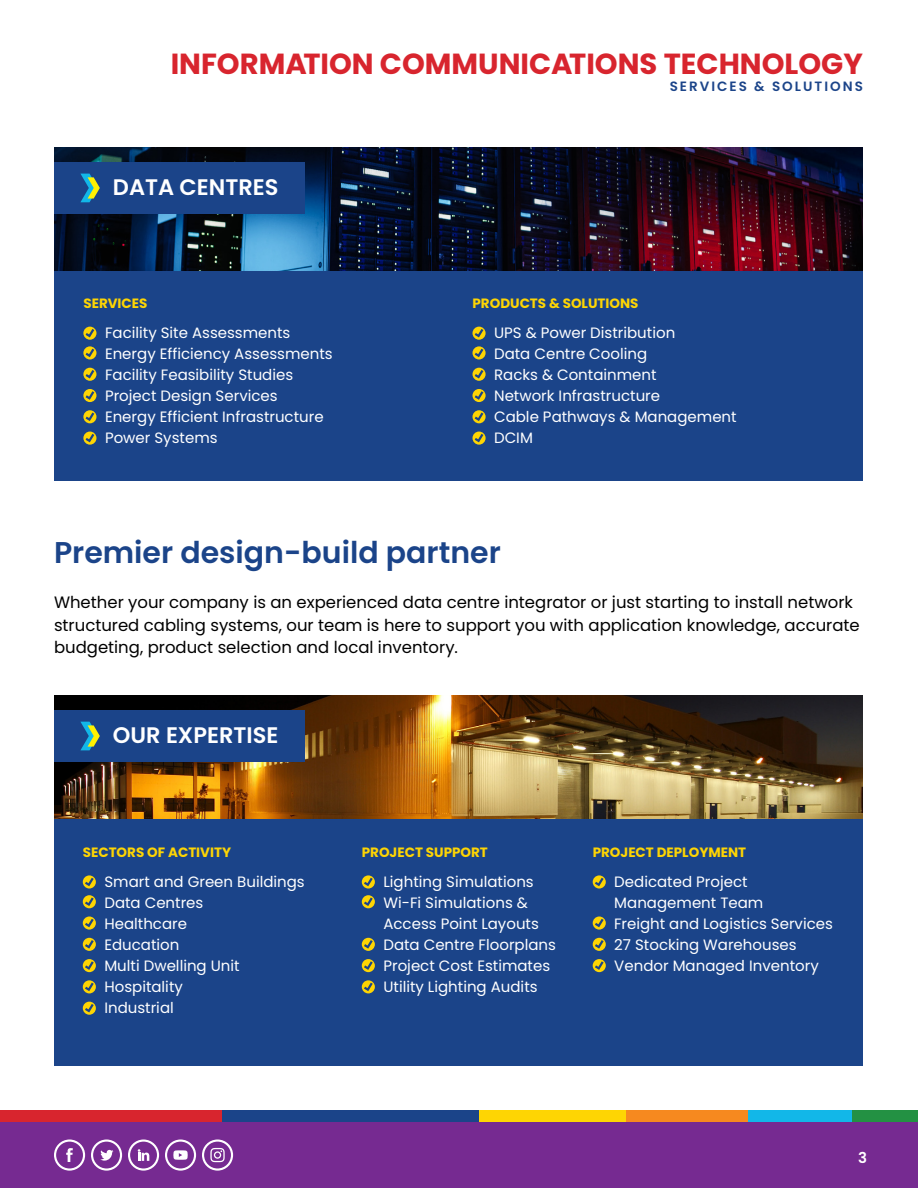
<style>
.page{position:relative;width:918px;height:1188px;background:#fff}
.page>*{position:absolute;margin:0;border:0;box-sizing:border-box;transform-origin:0 0}
.t1{font:600 30px "Poppins";color:#1b4489}
.t2{font:700 29.1px "Poppins";color:#d8252e}
.t3{font:600 22.5px "Poppins";color:#fff}
.t4{font:16.5px/22.5px "Poppins";color:#000}
.t5{font:15px "Poppins";color:#fff}
.t6{font:600 15px "Poppins";color:#fff}
.t7{font:700 13.5px "Poppins";color:#fed503}
.t8{font:600 13.5px "Poppins";letter-spacing:.15em;color:#1b4489}
</style>
<div class="page">
<div style="left:0;top:1122px;width:918px;height:66px;background:#762a91"></div>
<svg style="left:54px;top:1140px;width:31px;height:31px"></svg>
<svg style="left:91px;top:1140px;width:31px;height:31px"></svg>
<svg style="left:128px;top:1140px;width:31px;height:31px"></svg>
<svg style="left:165px;top:1140px;width:31px;height:31px"></svg>
<svg style="left:202px;top:1140px;width:31px;height:31px"></svg>
<div style="left:0;top:1110px;width:226px;height:12px;background:#d8252e"></div>
<div style="left:478px;top:1110px;width:148px;height:12px;background:#fed503"></div>
<div style="left:748px;top:1110px;width:104px;height:12px;background:#12b7e8"></div>
<div style="left:852px;top:1110px;width:66px;height:12px;background:#239143"></div>
<div style="left:626px;top:1110px;width:122px;height:12px;background:#f6891f"></div>
<div style="left:222px;top:1110px;width:256px;height:12px;background:#1b4489"></div>
<div style="left:54px;top:271px;width:809px;height:210px;background:#1b4489"></div>
<img style="left:54px;top:147px;width:809px;height:124px">
<img style="left:54px;top:695px;width:809px;height:124px">
<svg style="left:83px;top:327px;width:13px;height:13px"></svg>
<svg style="left:473px;top:327px;width:13px;height:13px"></svg>
<svg style="left:83px;top:346px;width:13px;height:14px"></svg>
<svg style="left:83px;top:389px;width:13px;height:13px"></svg>
<svg style="left:473px;top:346px;width:13px;height:14px"></svg>
<svg style="left:83px;top:368px;width:13px;height:13px"></svg>
<svg style="left:83px;top:410px;width:13px;height:13px"></svg>
<svg style="left:473px;top:368px;width:13px;height:13px"></svg>
<svg style="left:83px;top:432px;width:13px;height:13px"></svg>
<svg style="left:473px;top:389px;width:13px;height:13px"></svg>
<svg style="left:473px;top:410px;width:13px;height:13px"></svg>
<svg style="left:473px;top:432px;width:13px;height:13px"></svg>
<div style="left:54px;top:819px;width:809px;height:246px;background:#1b4489"></div>
<svg style="left:83px;top:875px;width:13px;height:14px"></svg>
<svg style="left:83px;top:895px;width:13px;height:13px"></svg>
<svg style="left:83px;top:917px;width:13px;height:13px"></svg>
<svg style="left:83px;top:938px;width:13px;height:13px"></svg>
<svg style="left:83px;top:959px;width:13px;height:13px"></svg>
<svg style="left:83px;top:980px;width:13px;height:13px"></svg>
<svg style="left:83px;top:1002px;width:13px;height:13px"></svg>
<svg style="left:362px;top:875px;width:13px;height:14px"></svg>
<svg style="left:362px;top:895px;width:13px;height:13px"></svg>
<svg style="left:362px;top:959px;width:13px;height:13px"></svg>
<svg style="left:362px;top:938px;width:13px;height:13px"></svg>
<svg style="left:362px;top:980px;width:13px;height:13px"></svg>
<svg style="left:593px;top:875px;width:13px;height:14px"></svg>
<svg style="left:593px;top:917px;width:13px;height:13px"></svg>
<svg style="left:593px;top:938px;width:13px;height:13px"></svg>
<svg style="left:593px;top:959px;width:13px;height:13px"></svg>
<div style="left:54px;top:162px;width:251px;height:52px;background:#1b4489"></div>
<svg style="left:80px;top:174px;width:20px;height:28px"></svg>
<div style="left:54px;top:710px;width:251px;height:52px;background:#1b4489"></div>
<svg style="left:80px;top:722px;width:20px;height:28px"></svg>
<h2 class="t2" style="left:171px;top:47px;width:694px">INFORMATION COMMUNICATIONS TECHNOLOGY</h2>
<p class="t8" style="left:670px;top:78px;width:195px">SERVICES &amp; SOLUTIONS</p>
<p class="t3" style="left:113px;top:174px;width:167px">DATA CENTRES</p>
<p class="t7" style="left:83px;top:295px;width:66px">SERVICES</p>
<p class="t5" style="left:105px;top:324px;width:187px">Facility Site Assessments</p>
<p class="t5" style="left:105px;top:345px;width:229px">Energy Efficiency Assessments</p>
<p class="t5" style="left:105px;top:366px;width:190px">Facility Feasibility Studies</p>
<p class="t5" style="left:105px;top:387px;width:174px">Project Design Services</p>
<p class="t5" style="left:105px;top:408px;width:220px">Energy Efficient Infrastructure</p>
<p class="t5" style="left:105px;top:429px;width:114px">Power Systems</p>
<p class="t7" style="left:472px;top:295px;width:168px">PRODUCTS &amp; SOLUTIONS</p>
<p class="t5" style="left:494px;top:324px;width:183px">UPS &amp; Power Distribution</p>
<p class="t5" style="left:494px;top:345px;width:155px">Data Centre Cooling</p>
<p class="t5" style="left:494px;top:366px;width:164px">Racks &amp; Containment</p>
<p class="t5" style="left:494px;top:387px;width:168px">Network Infrastructure</p>
<p class="t5" style="left:494px;top:408px;width:244px">Cable Pathways &amp; Management</p>
<p class="t5" style="left:494px;top:429px;width:40px">DCIM</p>
<p class="t1" style="left:54px;top:535px;width:448px">Premier design-build partner</p>
<p class="t4" style="left:54px;top:591px;width:807px">Whether your company is an experienced data centre integrator or just starting to install network structured cabling systems, our team is here to support you with application knowledge, accurate budgeting, product selection and local inventory.</p>
<p class="t3" style="left:113px;top:722px;width:167px">OUR EXPERTISE</p>
<p class="t7" style="left:83px;top:844px;width:150px">SECTORS OF ACTIVITY</p>
<p class="t5" style="left:104px;top:873px;width:202px">Smart and Green Buildings</p>
<p class="t5" style="left:104px;top:894px;width:101px">Data Centres</p>
<p class="t5" style="left:104px;top:915px;width:84px">Healthcare</p>
<p class="t5" style="left:104px;top:936px;width:77px">Education</p>
<p class="t5" style="left:104px;top:957px;width:137px">Multi Dwelling Unit</p>
<p class="t5" style="left:104px;top:978px;width:80px">Hospitality</p>
<p class="t5" style="left:104px;top:999px;width:71px">Industrial</p>
<p class="t7" style="left:362px;top:844px;width:128px">PROJECT SUPPORT</p>
<p class="t5" style="left:383px;top:873px;width:152px">Lighting Simulations</p>
<p class="t5" style="left:383px;top:894px;width:146px">Wi-Fi Simulations &amp;</p>
<p class="t5" style="left:383px;top:915px;width:157px">Access Point Layouts</p>
<p class="t5" style="left:383px;top:936px;width:174px">Data Centre Floorplans</p>
<p class="t5" style="left:383px;top:957px;width:168px">Project Cost Estimates</p>
<p class="t5" style="left:383px;top:978px;width:156px">Utility Lighting Audits</p>
<p class="t7" style="left:593px;top:844px;width:155px">PROJECT DEPLOYMENT</p>
<p class="t5" style="left:614px;top:873px;width:135px">Dedicated Project</p>
<p class="t5" style="left:614px;top:894px;width:151px">Management Team</p>
<p class="t5" style="left:614px;top:915px;width:220px">Freight and Logistics Services</p>
<p class="t5" style="left:614px;top:936px;width:184px">27 Stocking Warehouses</p>
<p class="t5" style="left:614px;top:957px;width:206px">Vendor Managed Inventory</p>
<p class="t6" style="left:858px;top:1149px;width:10px">3</p>
</div>
